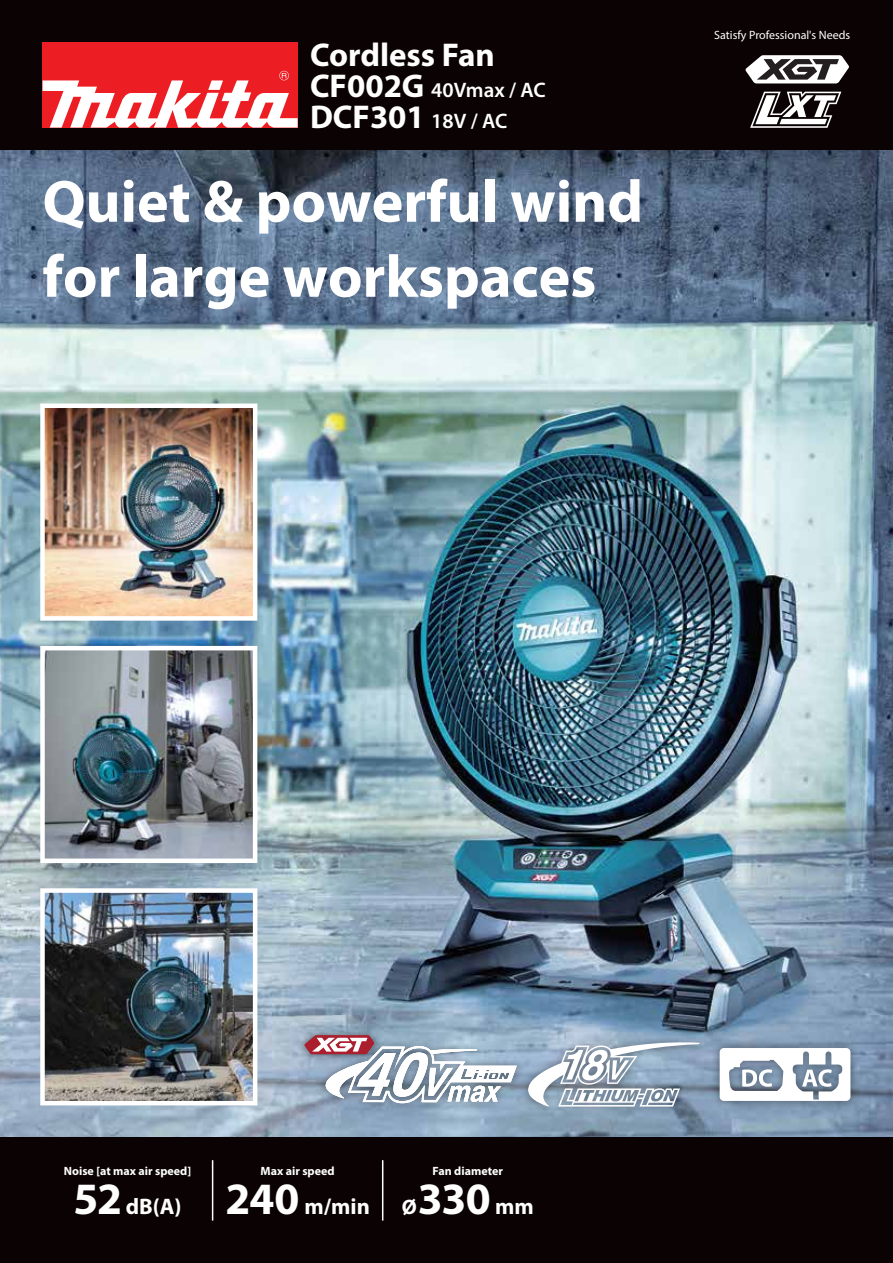
<style>
.page{position:relative;width:893px;height:1263px;background:#fff}
.page>*{position:absolute;margin:0;border:0;box-sizing:border-box;transform-origin:0 0}
.t1{font:700 60px/75px "Myriad Pro";color:#fff}
.t2{font:700 45px "Myriad Pro";color:#fff}
.t3{font:700 33px "Myriad Pro";color:#fff}
.t4{font:700 22.5px "Myriad Pro";color:#fff}
.t5{font:600 21px "Myriad Pro";color:#fff}
.t6{font:700 12px "Myriad Pro";color:#fff}
.t7{font:12px "Myriad Pro";color:#fff}
.s1{font-weight:700;font-size:33px}
.s2{font-weight:600;font-size:21px}
.s3{font-size:45px}
.s4{font-size:21px}
.s5{font-size:22.5px}
</style>
<div class="page">
<div style="left:0;top:0;width:893px;height:159px;background:#0a0203"></div>
<img style="left:0;top:151px;width:893px;height:986px">
<img style="left:291px;top:1022px;width:239px;height:94px">
<svg style="left:304px;top:1035px;width:211px;height:68px"></svg>
<img style="left:515px;top:1029px;width:198px;height:90px">
<svg style="left:527px;top:1042px;width:173px;height:64px"></svg>
<div style="left:0;top:1137px;width:893px;height:126px;background:#0a0203"></div>
<div style="left:43px;top:43px;width:255px;height:85px;background:#ed1d24"></div>
<svg style="left:43px;top:71px;width:255px;height:57px"></svg>
<img style="left:45px;top:408px;width:207px;height:208px">
<img style="left:45px;top:651px;width:207px;height:207px">
<div style="left:40px;top:403px;width:217px;height:218px;border:4px solid #fff"></div>
<div style="left:40px;top:646px;width:217px;height:217px;border:4px solid #fff"></div>
<img style="left:45px;top:893px;width:207px;height:207px">
<div style="left:40px;top:888px;width:217px;height:217px;border:4px solid #fff"></div>
<svg style="left:750px;top:92px;width:91px;height:36px"></svg>
<svg style="left:745px;top:55px;width:104px;height:28px;background:#989696"></svg>
<hr style="left:382px;top:1160px;width:1px;height:60px;background:#fff">
<hr style="left:212px;top:1160px;width:1px;height:60px;background:#fff">
<img style="left:707px;top:1035px;width:156px;height:79px">
<svg style="left:720px;top:1048px;width:130px;height:53px"></svg>
<h3 class="t3" style="left:310px;top:33px;width:186px">Cordless Fan</h3>
<h3 class="t5" style="left:310px;top:76px;width:237px"><span class="s1">CF002G</span> 40Vmax / AC</h3>
<h3 class="t3" style="left:310px;top:96px;width:199px">DCF301 <span class="s2">18V / AC</span></h3>
<h1 class="t1" style="left:43px;top:162px;width:602px">Quiet &amp; powerful wind for large workspaces</h1>
<p class="t7" style="left:714px;top:27px;width:138px">Satisfy Professional's Needs</p>
<p class="t6" style="left:64px;top:1163px;width:129px">Noise [at max air speed]</p>
<h3 class="t4" style="left:74px;top:1191px;width:110px"><span class="s3">52</span> dB(A)</h3>
<p class="t6" style="left:261px;top:1163px;width:76px">Max air speed</p>
<h3 class="t4" style="left:225px;top:1191px;width:146px"><span class="s3">240</span> m/min</h3>
<p class="t6" style="left:433px;top:1163px;width:72px">Fan diameter</p>
<h2 class="t2" style="left:402px;top:1169px;width:133px"><span class="s4">Ø</span>330 <span class="s5">mm</span></h2>
</div>
